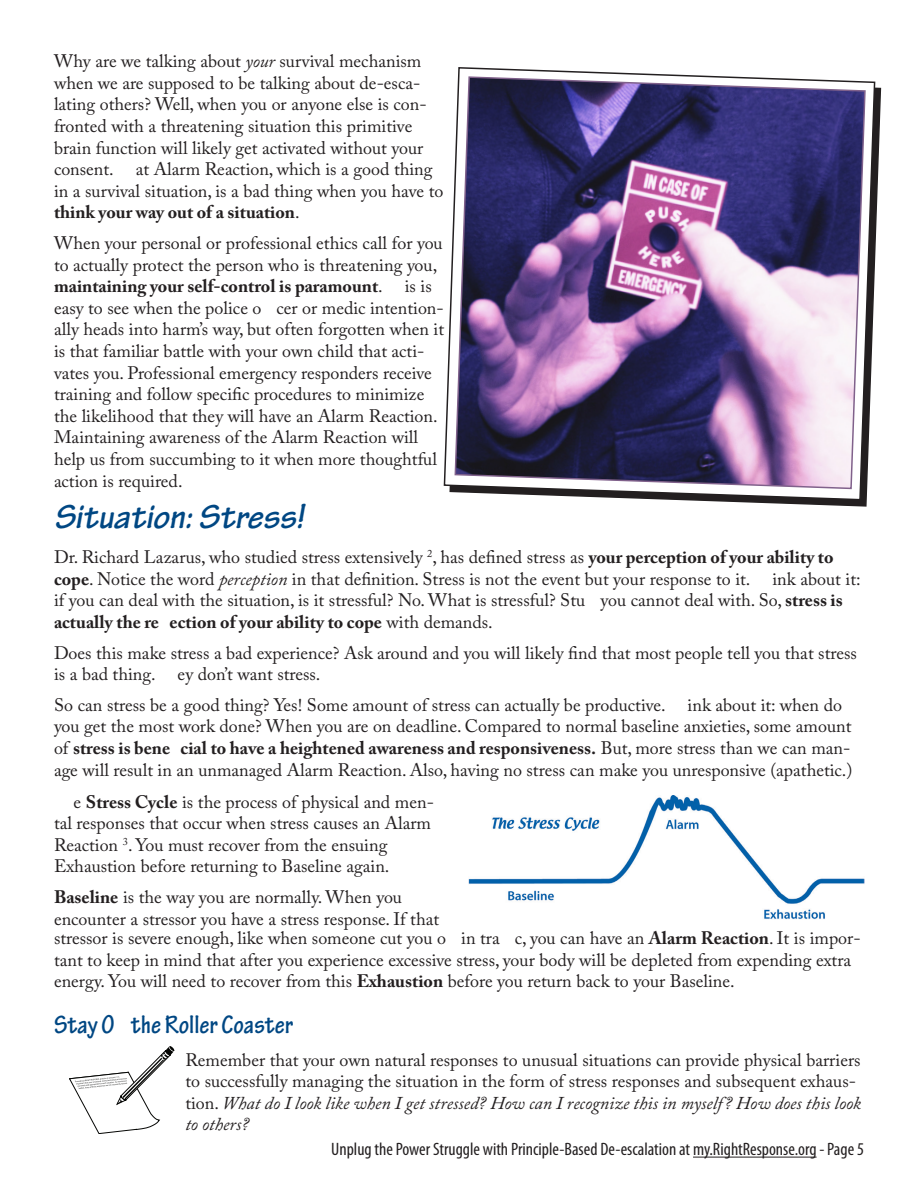
<style>
.page{position:relative;width:918px;height:1188px;background:#fff}
.page>*{position:absolute;margin:0;border:0;box-sizing:border-box;transform-origin:0 0}
.t1{font:italic 700 36px "Tekton Pro";color:#004783}
.t2{font:700 condensed 27px "Tekton Pro";color:#004783}
.t3{font:18px/21.6px "Adobe Caslon Pro";color:#231f20}
.t4{font:condensed 18px "Myriad Pro";color:#231f20}
.s1{font-style:italic}
.s2{font-weight:700}
</style>
<div class="page">
<hr style="left:693px;top:1157px;width:124px;height:1px;background:#231f20">
<svg style="left:706px;top:87px;width:176px;height:420px"></svg>
<svg style="left:443px;top:67px;width:433px;height:434px"></svg>
<svg style="left:454px;top:76px;width:412px;height:414px;background:#72618e"></svg>
<img style="left:469px;top:796px;width:396px;height:124px">
<svg style="left:69px;top:1046px;width:105px;height:88px"></svg>
<p class="t3" style="left:54px;top:50px;width:391px">Why are we talking about <span class="s1">your</span> survival mechanism when we are supposed to be talking about de-esca&shy;lating others? Well, when you or anyone else is con&shy;fronted with a threatening situation this primitive brain function will likely get activated without your consent. at Alarm Reaction, which is a good thing in a survival situation, is a bad thing when you have to <span class="s2">think your way out of a situation</span>.</p>
<p class="t3" style="left:54px;top:232px;width:392px">When your personal or professional ethics call for you to actually protect the person who is threatening you, <span class="s2">maintaining your self-control is paramount</span>. is is easy to see when the police o cer or medic intention&shy;ally heads into harm’s way, but often forgotten when it is that familiar battle with your own child that acti&shy;vates you. Professional emergency responders receive training and follow speci!c procedures to minimize the likelihood that they will have an Alarm Reaction.<br>Maintaining awareness of the Alarm Reaction will help us from succumbing to it when more thoughtful action is required.</p>
<h1 class="t1" style="left:54px;top:496px;width:251px">Situation: Stress!</h1>
<p class="t3" style="left:54px;top:546px;width:808px">Dr. Richard Lazarus, who studied stress extensively <sup>2</sup>, has de!ned stress as <span class="s2">your perception of your ability to cope</span>. Notice the word <span class="s1">perception</span> in that de!nition. Stress is not the event but your response to it. ink about it: if you can deal with the situation, is it stressful? No. What is stressful? Stu you cannot deal with. So, <span class="s2">stress is actually the re ection of your ability to cope</span> with demands.</p>
<p class="t3" style="left:54px;top:642px;width:804px">Does this make stress a bad experience? Ask around and you will likely !nd that most people tell you that stress is a bad thing. ey don’t want stress.</p>
<p class="t3" style="left:54px;top:694px;width:800px">So can stress be a good thing? Yes! Some amount of stress can actually be productive. ink about it: when do you get the most work done? When you are on deadline. Compared to normal baseline anxieties, some amount of <span class="s2">stress is bene cial to have a heightened awareness and responsiveness.</span> But, more stress than we can man&shy;age will result in an unmanaged Alarm Reaction. Also, having no stress can make you unresponsive (apathetic.)</p>
<p class="t3" style="left:54px;top:791px;width:381px;text-indent:19px">e <span class="s2">Stress Cycle</span> is the process of physical and men&shy;tal responses that occur when stress causes an Alarm Reaction <sup>3</sup>. You must recover from the ensuing Exhaustion before returning to Baseline again.</p>
<p class="t3" style="left:54px;top:886px;width:387px"><span class="s2">Baseline</span> is the way you are normally. When you encounter a stressor you have a stress response. If that</p>
<p class="t3" style="left:54px;top:927px;width:808px">stressor is severe enough, like when someone cut you o in tra c, you can have an <span class="s2">Alarm Reaction</span>. It is impor&shy;tant to keep in mind that after you experience excessive stress, your body will be depleted from expending extra energy. You will need to recover from this <span class="s2">Exhaustion</span> before you return back to your Baseline.</p>
<h2 class="t2" style="left:54px;top:1009px;width:241px">Stay O the Roller Coaster</h2>
<p class="t3" style="left:185px;top:1049px;width:677px">Remember that your own natural responses to unusual situations can provide physical barriers to successfully managing the situation in the form of stress responses and subsequent exhaus&shy;tion. <span class="s1">What do I look like when I get stressed? How can I recognize this in myself? How does this look to others?</span></p>
<p class="t4" style="left:331px;top:1138px;width:534px">Unplug the Power Struggle with Principle-Based De-escalation at my.RightResponse.org - Page 5</p>
</div>
